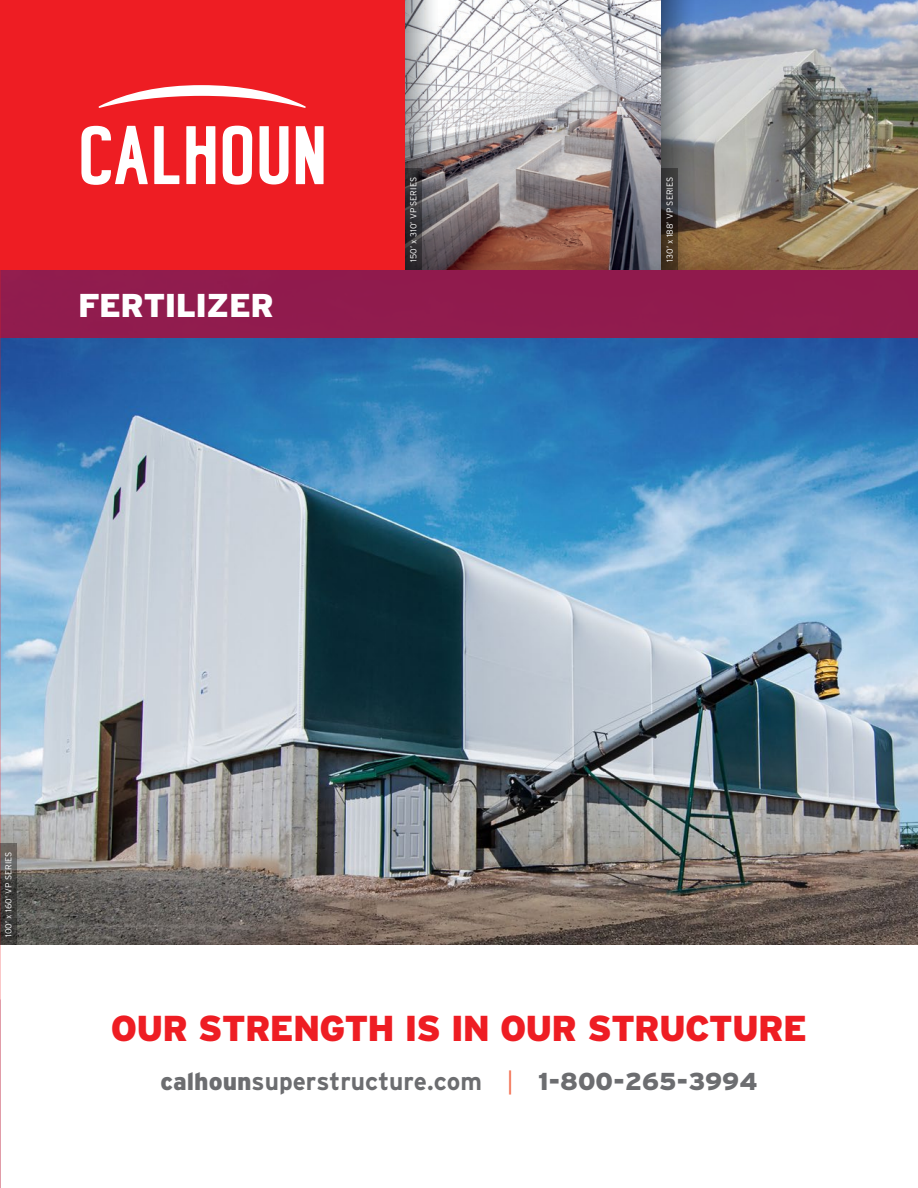
<style>
.page{position:relative;width:918px;height:1188px;background:#fff}
.page>*{position:absolute;margin:0;border:0;box-sizing:border-box;transform-origin:0 0}
.t1{font:900 36px "Interstate";letter-spacing:-.025em;color:#ee1d23}
.t2{font:900 33px "Interstate";letter-spacing:-.02em;color:#fff}
.t3{font:900 24.45px "Interstate";color:#6c6d70}
.Dimensions{font:300 8.7px "Interstate";color:#fff}
.s1{font-weight:700}
.s2{font-weight:300;color:#f36f51}
</style>
<div class="page">
<img style="left:0;top:338px;width:918px;height:607px">
<div style="left:0;top:0;width:405px;height:270px;background:#ee1d23"></div>
<svg style="left:154px;top:126px;width:25px;height:58px"></svg>
<svg style="left:223px;top:126px;width:29px;height:59px"></svg>
<svg style="left:296px;top:126px;width:28px;height:58px;background:#fbd4d5"></svg>
<svg style="left:81px;top:126px;width:67px;height:59px"></svg>
<svg style="left:186px;top:126px;width:29px;height:58px"></svg>
<svg style="left:260px;top:126px;width:29px;height:59px"></svg>
<svg style="left:98px;top:85px;width:208px;height:23px"></svg>
<img style="left:443px;top:0;width:475px;height:270px">
<svg style="left:405px;top:0;width:38px;height:270px;background:#a09fa3"></svg>
<svg style="left:662px;top:0;width:38px;height:270px;background:#81848a"></svg>
<div style="left:0;top:270px;width:918px;height:68px;background:#901b4e"></div>
<img style="left:0;top:459px;width:1px;height:189px">
<svg style="left:405px;top:169px;width:16px;height:101px;background:#302f33"></svg>
<svg style="left:662px;top:169px;width:16px;height:101px;background:#372f28"></svg>
<svg style="left:0;top:844px;width:16px;height:101px;background:#484542"></svg>
<p class="t2" style="left:78px;top:286px;width:197px">FERTILIZER</p>
<p class="Dimensions" style="left:409px;top:262px;width:86px;rotate:-90deg">150’ x 310’ VP SERIES</p>
<p class="Dimensions" style="left:665px;top:262px;width:86px;rotate:-90deg">130’ x 188’ VP SERIES</p>
<p class="Dimensions" style="left:4px;top:937px;width:87px;rotate:-90deg">100’ x 160’ VP SERIES</p>
<p class="t1" style="left:111px;top:1008px;width:698px">OUR STRENGTH IS IN OUR STRUCTURE</p>
<p class="t3" style="left:161px;top:1067px;width:598px">calhoun<span class="s1">superstructure.com</span> <span class="s2">|</span> 1-800-265-3994</p>
</div>
